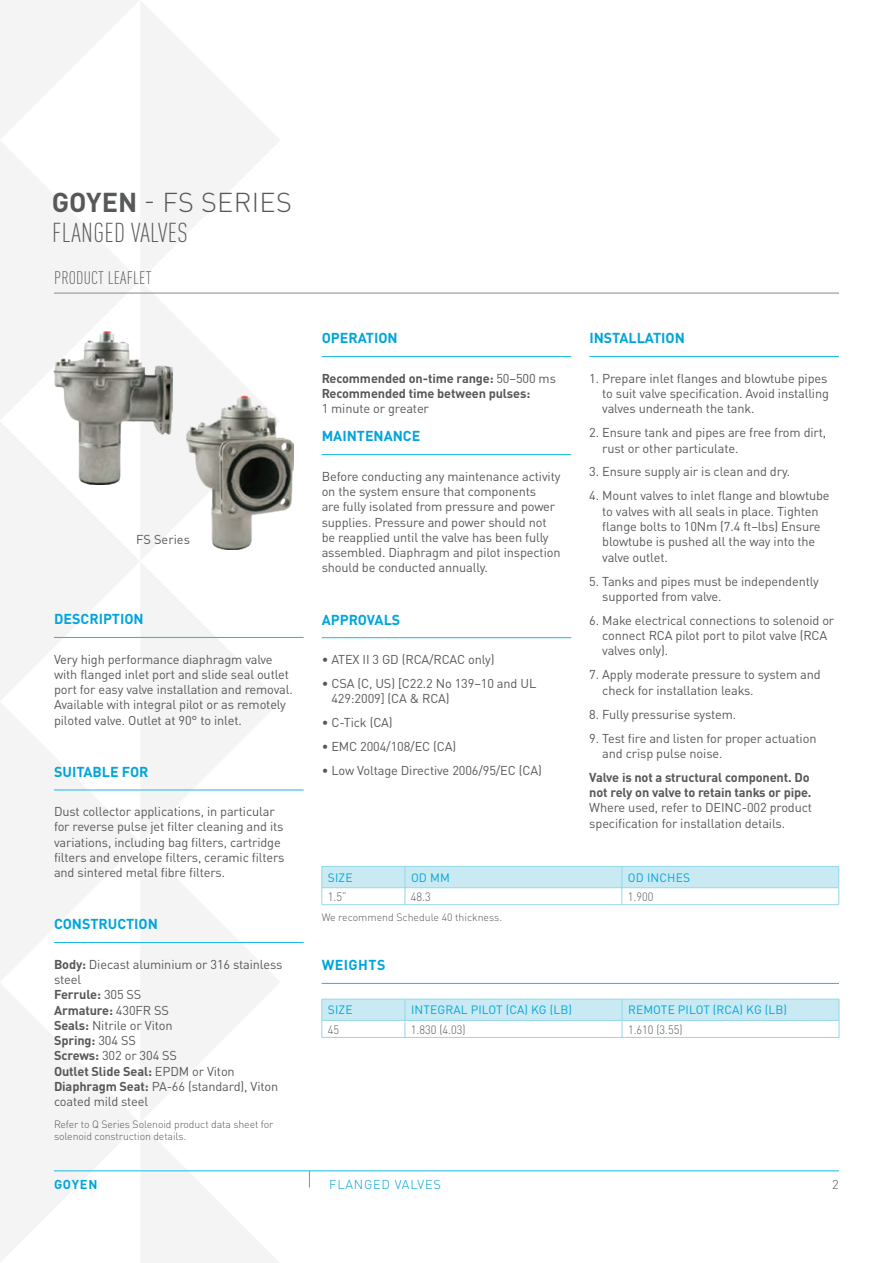
<style>
.page{position:relative;width:893px;height:1263px;background:#fff}
.page>*{position:absolute;margin:0;border:0;box-sizing:border-box;transform-origin:0 0}
.t1{font:300 27px "DIN Pro";letter-spacing:.01em;color:#57585a}
.t2{font:300 condensed 27px "DIN Pro";letter-spacing:.01em;color:#57585a}
.t3{font:300 condensed 18px "DIN Pro";letter-spacing:.01em;color:#57585a}
.t4{font:700 14.25px "DIN Pro";color:#00a5da}
.t5{font:700 14.25px "DIN Pro";letter-spacing:.03em;color:#00a5da}
.t6{font:12.75px/15.3px "DIN Pro";letter-spacing:-.01em;color:#57585a}
.t7{font:700 12.75px/15.3px "DIN Pro";letter-spacing:-.01em;color:#57585a}
.t8{font:300 12.75px "DIN Pro";letter-spacing:.06em;color:#00a5da}
.t9{font:700 12.75px "DIN Pro";letter-spacing:.055em;color:#00a5da}
.t10{font:300 12.75px "DIN Pro";color:#57585a}
.t11{font:12px "DIN Pro";letter-spacing:.01em;color:#00a5da}
.t12{font:300 12px "DIN Pro";color:#57585a;scale:.92 1}
.t13{font:300 10.5px/12.8px "DIN Pro";letter-spacing:-.01em;color:#57585a}
.s1{font-weight:700}
.s2{font-weight:400}
</style>
<div class="page">
<svg style="left:0;top:0;width:279px;height:140px;fill:#f4f4f4"></svg>
<svg style="left:0;top:140px;width:281px;height:281px;fill:#f5f5f5"></svg>
<svg style="left:0;top:421px;width:281px;height:281px;fill:#f4f4f4"></svg>
<svg style="left:0;top:702px;width:281px;height:280px"></svg>
<svg style="left:0;top:982px;width:281px;height:281px"></svg>
<hr style="left:54px;top:1170px;width:785px;height:1px;background:#19b9e4">
<svg style="left:309px;top:1171px;width:1px;height:16px"></svg>
<hr style="left:54px;top:293px;width:785px;height:1px;background:#87898c">
<hr style="left:54px;top:637px;width:250px;height:1px;background:#19b9e4">
<hr style="left:54px;top:790px;width:250px;height:1px;background:#19b9e4">
<hr style="left:54px;top:942px;width:250px;height:1px;background:#19b9e4">
<hr style="left:322px;top:356px;width:249px;height:1px;background:#19b9e4">
<hr style="left:322px;top:454px;width:249px;height:1px;background:#19b9e4">
<hr style="left:322px;top:637px;width:249px;height:1px;background:#19b9e4">
<hr style="left:589px;top:356px;width:250px;height:1px;background:#19b9e4">
<svg style="left:322px;top:866px;width:517px;height:38px"></svg>
<hr style="left:322px;top:904px;width:83px;height:1px;background:#94d7e8">
<hr style="left:405px;top:904px;width:217px;height:1px;background:#94d7e8">
<hr style="left:622px;top:904px;width:217px;height:1px;background:#94d7e8">
<hr style="left:322px;top:983px;width:517px;height:1px;background:#19b9e4">
<svg style="left:322px;top:999px;width:518px;height:38px"></svg>
<hr style="left:322px;top:1037px;width:83px;height:1px;background:#94d7e8">
<hr style="left:405px;top:1037px;width:217px;height:1px;background:#94d7e8">
<hr style="left:622px;top:1037px;width:217px;height:1px;background:#94d7e8">
<img style="left:186px;top:395px;width:107px;height:155px">
<img style="left:52px;top:331px;width:120px;height:154px">
<h1 class="t1" style="left:52px;top:182px;width:242px"><span class="s1">GOYEN</span> - FS SERIES</h1>
<h1 class="t2" style="left:52px;top:214px;width:137px">FLANGED VALVES</h1>
<h2 class="t3" style="left:54px;top:265px;width:99px">PRODUCT LEAFLET</h2>
<p class="t6" style="left:136px;top:531px;width:55px">FS Series</p>
<p class="t4" style="left:54px;top:607px;width:91px">DESCRIPTION</p>
<p class="t6" style="left:54px;top:650px;width:240px">Very high performance diaphragm valve with flanged inlet port and slide seal outlet port for easy valve installation and removal.<br>Available with integral pilot or as remotely piloted valve. Outlet at 90° to inlet.</p>
<p class="t4" style="left:54px;top:760px;width:96px">SUITABLE FOR</p>
<p class="t6" style="left:54px;top:802px;width:232px">Dust collector applications, in particular for reverse pulse jet filter cleaning and its variations, including bag filters, cartridge filters and envelope filters, ceramic filters and sintered metal fibre filters.</p>
<p class="t4" style="left:54px;top:912px;width:105px">CONSTRUCTION</p>
<p class="t6" style="left:54px;top:955px;width:230px"><span class="s1">Body:</span> Diecast aluminium or 316 stainless steel<br><span class="s1">Ferrule:</span> 305 SS<br><span class="s1">Armature:</span> 430FR SS<br><span class="s1">Seals:</span> Nitrile or Viton<br><span class="s1">Spring:</span> 304 SS<br><span class="s1">Screws:</span> 302 or 304 SS<br><span class="s1">Outlet Slide Seal:</span> EPDM or Viton<br><span class="s1">Diaphragm Seat:</span> PA-66 (standard), Viton coated mild steel</p>
<p class="t13" style="left:54px;top:1117px;width:221px">Refer to Q Series Solenoid product data sheet for solenoid construction details.</p>
<p class="t4" style="left:322px;top:326px;width:77px">OPERATION</p>
<p class="t7" style="left:322px;top:369px;width:236px">Recommended on-time range: <span class="s2">50–500 ms<br></span>Recommended time between pulses:</p>
<p class="t6" style="left:322px;top:400px;width:109px">1 minute or greater</p>
<p class="t4" style="left:322px;top:424px;width:100px">MAINTENANCE</p>
<p class="t6" style="left:322px;top:467px;width:240px">Before conducting any maintenance activity on the system ensure that components<br>are fully isolated from pressure and power supplies. Pressure and power should not be reapplied until the valve has been fully assembled. Diaphragm and pilot inspection should be conducted annually.</p>
<p class="t4" style="left:322px;top:607px;width:80px">APPROVALS</p>
<p class="t6" style="left:322px;top:650px;width:174px">• ATEX II 3 GD (RCA/RCAC only)</p>
<p class="t6" style="left:331px;top:674px;width:206px;text-indent:-10px">• CSA (C, US) [C22.2 No 139–10 and UL<br>429:2009] (CA &amp; RCA)</p>
<p class="t6" style="left:322px;top:713px;width:73px">• C-Tick (CA)</p>
<p class="t6" style="left:322px;top:737px;width:136px">• EMC 2004/108/EC (CA)</p>
<p class="t6" style="left:322px;top:761px;width:222px">• Low Voltage Directive 2006/95/EC (CA)</p>
<p class="t4" style="left:589px;top:326px;width:97px">INSTALLATION</p>
<p class="t6" style="left:602px;top:369px;width:228px;text-indent:-13px">1. Prepare inlet flanges and blowtube pipes to suit valve specification. Avoid installing valves underneath the tank.</p>
<p class="t6" style="left:602px;top:424px;width:226px;text-indent:-13px">2. Ensure tank and pipes are free from dirt, rust or other particulate.</p>
<p class="t6" style="left:589px;top:463px;width:202px">3. Ensure supply air is clean and dry.</p>
<p class="t6" style="left:602px;top:487px;width:229px;text-indent:-13px">4. Mount valves to inlet flange and blowtube to valves with all seals in place. Tighten flange bolts to 10Nm (7.4 ft–lbs) Ensure blowtube is pushed all the way into the valve outlet.</p>
<p class="t6" style="left:602px;top:572px;width:218px;text-indent:-13px">5. Tanks and pipes must be independently supported from valve.</p>
<p class="t6" style="left:602px;top:611px;width:234px;text-indent:-13px">6. Make electrical connections to solenoid or connect RCA pilot port to pilot valve (RCA valves only).</p>
<p class="t6" style="left:602px;top:666px;width:220px;text-indent:-13px">7. Apply moderate pressure to system and check for installation leaks.</p>
<p class="t6" style="left:589px;top:705px;width:148px">8. Fully pressurise system.</p>
<p class="t6" style="left:602px;top:729px;width:216px;text-indent:-13px">9. Test fire and listen for proper actuation and crisp pulse noise.</p>
<p class="t7" style="left:589px;top:768px;width:224px">Valve is not a structural component. Do not rely on valve to retain tanks or pipe.</p>
<p class="t6" style="left:589px;top:799px;width:224px">Where used, refer to DEINC-002 product specification for installation details.</p>
<p class="t11" style="left:328px;top:868px;width:26px">SIZE</p>
<p class="t11" style="left:411px;top:868px;width:40px">OD MM</p>
<p class="t11" style="left:628px;top:868px;width:64px">OD INCHES</p>
<p class="t12" style="left:328px;top:887px;width:22px">1.5”</p>
<p class="t12" style="left:411px;top:887px;width:23px">48.3</p>
<p class="t12" style="left:628px;top:887px;width:29px">1.900</p>
<p class="t13" style="left:322px;top:910px;width:182px">We recommend Schedule 40 thickness.</p>
<p class="t5" style="left:322px;top:953px;width:65px">WEIGHTS</p>
<p class="t11" style="left:328px;top:1000px;width:26px">SIZE</p>
<p class="t11" style="left:411px;top:1000px;width:163px">INTEGRAL PILOT (CA) KG (LB)</p>
<p class="t11" style="left:628px;top:1000px;width:161px">REMOTE PILOT (RCA) KG (LB)</p>
<p class="t12" style="left:328px;top:1020px;width:14px">45</p>
<p class="t12" style="left:411px;top:1020px;width:61px">1.830 (4.03)</p>
<p class="t12" style="left:628px;top:1020px;width:61px">1.610 (3.55)</p>
<p class="t9" style="left:54px;top:1174px;width:45px">GOYEN</p>
<p class="t8" style="left:329px;top:1174px;width:113px">FLANGED VALVES</p>
<p class="t10" style="left:832px;top:1174px;width:8px">2</p>
</div>
